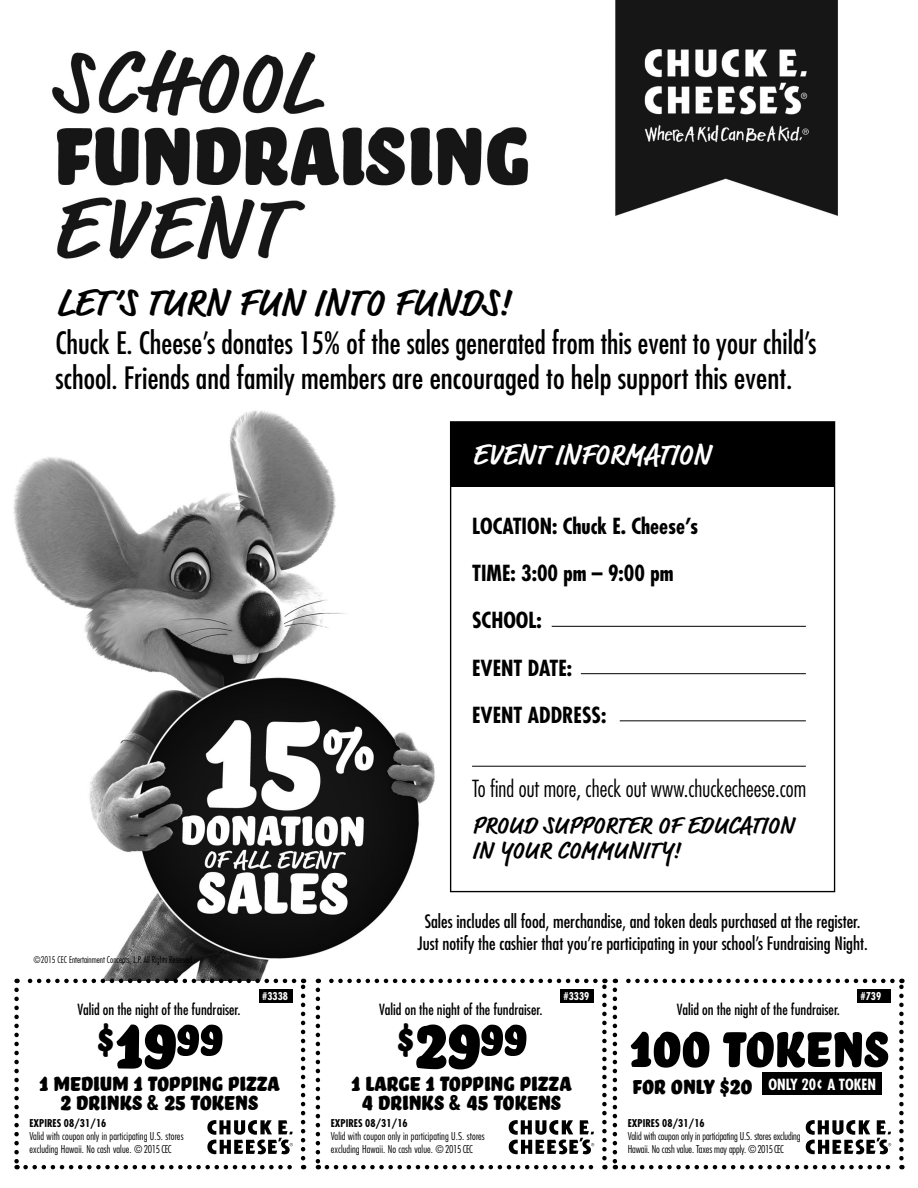
<style>
.page{position:relative;width:918px;height:1188px;background:#fff}
.page>*{position:absolute;margin:0;border:0;box-sizing:border-box;transform-origin:0 0}
.t1{font:80.7px "Bello Sm Cp";color:#000}
.t2{font:64.5px "Bello Sm Cp";color:#000}
.t3{font:700 39px "Market OT";letter-spacing:.01em;color:#000}
.t4{font:condensed 30px/34.5px "Futura Std";color:#000}
.t5{font:700 29.7px "Market OT";letter-spacing:.01em;color:#fff}
.t6{font:26.25px/18.8px "Bello Sm Cp";color:#000;text-align:center}
.t7{font:700 24.3px/25.7px "Market OT";letter-spacing:.01em;color:#000}
.t8{font:300 condensed 22.95px "Futura Std";color:#000}
.t9{font:700 condensed 21.6px/47.2px "Futura Std";color:#000}
.t10{font:condensed 18px/21.6px "Futura Std";color:#000;text-align:center}
.t11{font:condensed 15px "Futura Std";color:#000}
.t12{font:700 condensed 15px "Futura Std";color:#fff}
.t13{font:300 condensed 10.5px/12.6px "Futura Std";letter-spacing:.01em;color:#000}
.t14{font:300 condensed 10.5px/12.6px "Futura Std";letter-spacing:-.01em;color:#000}
.t15{font:700 condensed 10.5px "Futura Std";color:#000}
.t16{font:700 condensed 10.5px "Futura Std";color:#fff}
.t17{font:300 condensed 9px "Futura Std";color:#000}
.s1{font-family:"Futura Std";font-weight:700;font-stretch:condensed;font-size:20.7px}
</style>
<div class="page">
<img style="left:13px;top:0;width:892px;height:1170px">
<div style="left:451px;top:422px;width:384px;height:470px;background:#fff"></div>
<div style="left:451px;top:422px;width:384px;height:64px;background:#000"></div>
<hr style="left:552px;top:626px;width:254px;height:1px;background:#000">
<hr style="left:581px;top:673px;width:225px;height:1px;background:#000">
<hr style="left:620px;top:721px;width:186px;height:1px;background:#000">
<hr style="left:472px;top:766px;width:334px;height:1px;background:#000">
<div style="left:17px;top:981px;width:286px;height:186px;background:#fff"></div>
<svg style="left:14px;top:990px;width:5px;height:179px"></svg>
<svg style="left:26px;top:1165px;width:278px;height:4px"></svg>
<svg style="left:301px;top:979px;width:4px;height:179px"></svg>
<svg style="left:17px;top:979px;width:277px;height:4px"></svg>
<div style="left:259px;top:989px;width:34px;height:14px;background:#000"></div>
<svg style="left:207px;top:1120px;width:86px;height:34px"></svg>
<div style="left:318px;top:981px;width:286px;height:186px;background:#fff"></div>
<svg style="left:316px;top:990px;width:4px;height:179px"></svg>
<svg style="left:327px;top:1165px;width:278px;height:4px"></svg>
<svg style="left:602px;top:979px;width:5px;height:179px"></svg>
<svg style="left:318px;top:979px;width:277px;height:4px"></svg>
<div style="left:561px;top:989px;width:33px;height:14px;background:#000"></div>
<svg style="left:509px;top:1120px;width:85px;height:34px"></svg>
<div style="left:615px;top:981px;width:286px;height:186px;background:#fff"></div>
<svg style="left:613px;top:990px;width:4px;height:179px"></svg>
<svg style="left:624px;top:1165px;width:278px;height:4px"></svg>
<svg style="left:899px;top:979px;width:5px;height:179px"></svg>
<svg style="left:615px;top:979px;width:277px;height:4px"></svg>
<div style="left:858px;top:989px;width:33px;height:14px;background:#000"></div>
<div style="left:762px;top:1073px;width:120px;height:22px;background:#000"></div>
<svg style="left:806px;top:1120px;width:85px;height:34px"></svg>
<h3 class="t3" style="left:56px;top:279px;width:456px">LET’S TURN FUN INTO FUNDS!</h3>
<h3 class="t4" style="left:56px;top:326px;width:763px">Chuck E. Cheese’s donates 15% of the sales generated from this event to your child’s school. Friends and family members are encouraged to help support this event.</h3>
<h3 class="t5" style="left:472px;top:436px;width:240px">EVENT INFORMATION</h3>
<h3 class="t9" style="left:472px;top:502px;width:228px">LOCATION: Chuck E. Cheese’s<br>TIME: 3:00 pm – 9:00 pm<br>SCHOOL:<br>EVENT DATE:<br>EVENT ADDRESS:</h3>
<h3 class="t8" style="left:472px;top:775px;width:336px">To find out more, check out www.chuckecheese.com</h3>
<h3 class="t7" style="left:472px;top:814px;width:323px">PROUD SUPPORTER OF EDUCATION<br>IN YOUR COMMUNITY!</h3>
<p class="t17" style="left:33px;top:955px;width:162px">©2015 CEC Entertainment Concepts, L.P. All Rights Reserved.</p>
<h3 class="t11" style="left:77px;top:1000px;width:165px">Valid on the night of the fundraiser.</h3>
<h1 class="t1" style="left:96px;top:1008px;width:127px"><sup>$</sup>19<sup>99</sup></h1>
<p class="t16" style="left:262px;top:989px;width:27px">#3338</p>
<h3 class="t6" style="left:39px;top:1076px;width:242px">1 Medium 1 Topping Pizza<br>2 Drinks <span class="s1">&amp;</span> 25 Tokens</h3>
<p class="t15" style="left:29px;top:1117px;width:78px">EXPIRES 08/31/16</p>
<p class="t13" style="left:29px;top:1130px;width:156px">Valid with coupon only in participating U.S. stores excluding Hawaii. No cash value. © 2015 CEC</p>
<h3 class="t10" style="left:417px;top:910px;width:452px">Sales includes all food, merchandise, and token deals purchased at the register.<br>Just notify the cashier that you’re participating in your school’s Fundraising Night.</h3>
<p class="t16" style="left:564px;top:989px;width:27px">#3339</p>
<p class="t16" style="left:861px;top:989px;width:22px">#739</p>
<h3 class="t11" style="left:379px;top:1000px;width:165px">Valid on the night of the fundraiser.</h3>
<h1 class="t1" style="left:396px;top:1008px;width:131px"><sup>$</sup>29<sup>99</sup></h1>
<h3 class="t11" style="left:677px;top:1000px;width:165px">Valid on the night of the fundraiser.</h3>
<h2 class="t2" style="left:628px;top:1019px;width:261px">100 tokens</h2>
<h3 class="t6" style="left:351px;top:1076px;width:222px">1 large 1 Topping Pizza<br>4 Drinks <span class="s1">&amp;</span> 45 Tokens</h3>
<h3 class="t6" style="left:632px;top:1078px;width:121px">for only $20</h3>
<h3 class="t12" style="left:768px;top:1075px;width:109px">ONLY 20¢ A TOKEN</h3>
<p class="t15" style="left:331px;top:1117px;width:78px">EXPIRES 08/31/16</p>
<p class="t13" style="left:331px;top:1130px;width:156px">Valid with coupon only in participating U.S. stores excluding Hawaii. No cash value. © 2015 CEC</p>
<p class="t15" style="left:628px;top:1117px;width:78px">EXPIRES 08/31/16</p>
<p class="t14" style="left:628px;top:1130px;width:174px">Valid with coupon only in participating U.S. stores excluding<br>Hawaii. No cash value. Taxes may apply. © 2015 CEC</p>
</div>
